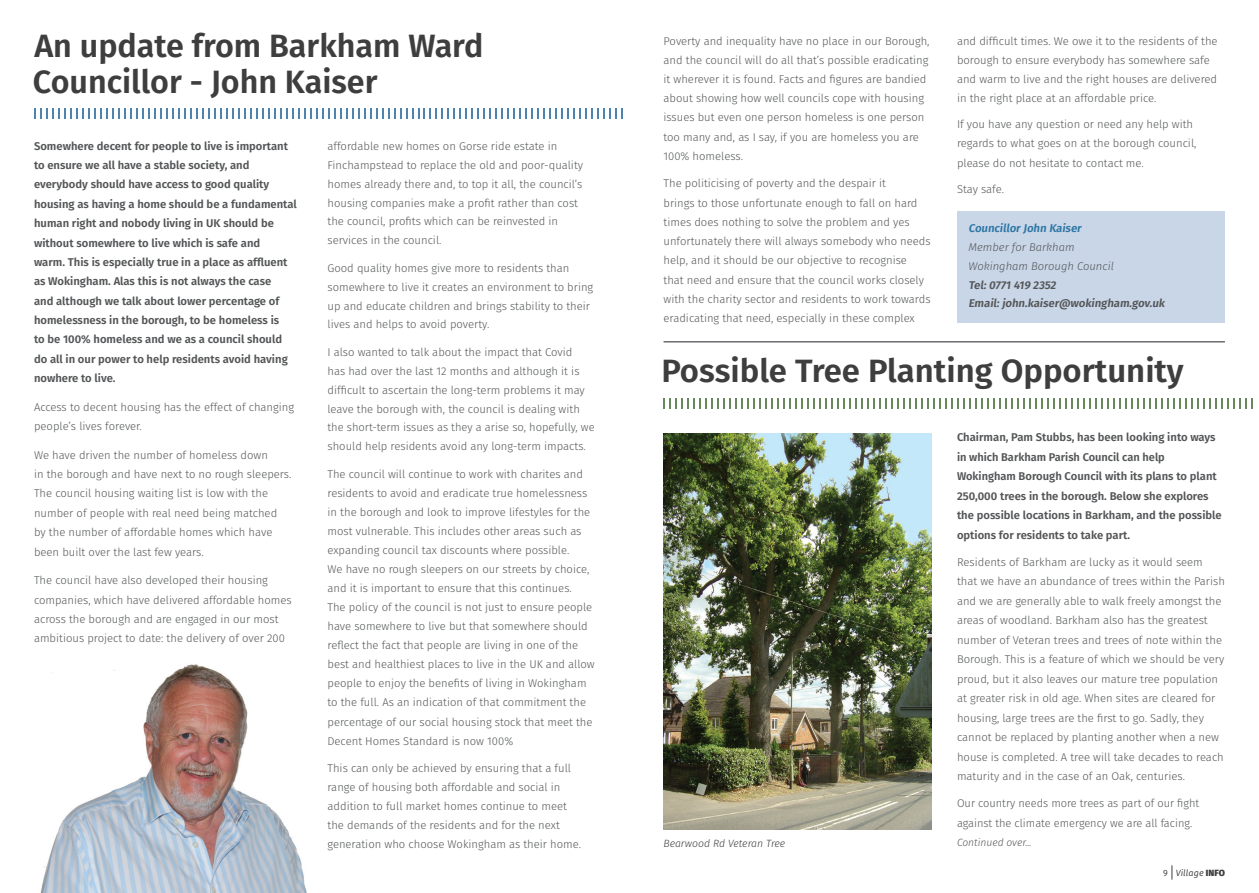
<style>
.page{position:relative;width:1259px;height:893px;background:#fff}
.page>*{position:absolute;margin:0;border:0;box-sizing:border-box;transform-origin:0 0}
.t1{font:600 32.25px/36px "Fira Sans";color:#3e3e3f}
.t2{font:300 11.25px/19px "Fira Sans";color:#545557}
.t3{font:600 11.25px/19.4px "Fira Sans";color:#545557}
.t4{font:italic 300 11.25px/18.8px "Fira Sans";color:#545557}
.t5{font:600 11.25px "Fira Sans";color:#2d76a5}
.t6{font:italic 300 10.5px "Fira Sans";color:#3e3e3f}
.t7{font:italic 300 10.5px "Fira Sans";color:#545557}
.t8{font:italic 9px "Fira Sans";letter-spacing:.01em;color:#3e3e3f}
.s1{font-style:normal}
.s2{font-weight:800;font-style:normal}
</style>
<div class="page">
<svg style="left:1171px;top:865px;width:1px;height:15px"></svg>
<svg style="left:40px;top:664px;width:267px;height:229px"></svg>
<svg style="left:34px;top:108px;width:589px;height:11px"></svg>
<div style="left:957px;top:212px;width:268px;height:111px;background:#c8d6e7"></div>
<svg style="left:663px;top:399px;width:589px;height:10px"></svg>
<hr style="left:663px;top:341px;width:562px;height:2px;background:#6c6d70">
<img style="left:663px;top:434px;width:268px;height:395px">
<h1 class="t1" style="left:33px;top:26px;width:452px">An update from Barkham Ward<br>Councillor - John Kaiser</h1>
<p class="t3" style="left:34px;top:136px;width:264px">Somewhere decent for people to live is important to ensure we all have a stable society, and everybody should have access to good quality housing as having a home should be a fundamental human right and nobody living in UK should be without somewhere to live which is safe and<br>warm. This is especially true in a place as affluent as Wokingham. Alas this is not always the case<br>and although we talk about lower percentage of homelessness in the borough, to be homeless is<br>to be 100% homeless and we as a council should do all in our power to help residents avoid having nowhere to live.</p>
<p class="t2" style="left:34px;top:397px;width:262px">Access to decent housing has the effect of changing people’s lives forever.</p>
<p class="t2" style="left:34px;top:445px;width:259px">We have driven the number of homeless down<br>in the borough and have next to no rough sleepers.<br>The council housing waiting list is low with the number of people with real need being matched by the number of affordable homes which have been built over the last few years.</p>
<p class="t2" style="left:34px;top:571px;width:259px">The council have also developed their housing companies, which have delivered affordable homes across the borough and are engaged in our most ambitious project to date: the delivery of over 200</p>
<p class="t2" style="left:327px;top:136px;width:257px">affordable new homes on Gorse ride estate in Finchampstead to replace the old and poor-quality homes already there and, to top it all, the council’s housing companies make a profit rather than cost the council, profits which can be reinvested in services in the council.</p>
<p class="t2" style="left:327px;top:258px;width:267px">Good quality homes give more to residents than somewhere to live it creates an environment to bring up and educate children and brings stability to their lives and helps to avoid poverty.</p>
<p class="t2" style="left:327px;top:342px;width:269px">I also wanted to talk about the impact that Covid<br>has had over the last 12 months and although it is difficult to ascertain the long-term problems it may leave the borough with, the council is dealing with the short-term issues as they a arise so, hopefully, we should help residents avoid any long-term impacts.</p>
<p class="t2" style="left:327px;top:464px;width:269px">The council will continue to work with charites and residents to avoid and eradicate true homelessness in the borough and look to improve lifestyles for the most vulnerable. This includes other areas such as expanding council tax discounts where possible.<br>We have no rough sleepers on our streets by choice, and it is important to ensure that this continues.<br>The policy of the council is not just to ensure people have somewhere to live but that somewhere should reflect the fact that people are living in one of the best and healthiest places to live in the UK and allow people to enjoy the benefits of living in Wokingham to the full. As an indication of that commitment the percentage of our social housing stock that meet the Decent Homes Standard is now 100%</p>
<p class="t2" style="left:327px;top:758px;width:255px">This can only be achieved by ensuring that a full range of housing both affordable and social in addition to full market homes continue to meet the demands of the residents and for the next generation who choose Wokingham as their home.</p>
<p class="t2" style="left:663px;top:31px;width:268px">Poverty and inequality have no place in our Borough, and the council will do all that’s possible eradicating it wherever it is found. Facts and figures are bandied about showing how well councils cope with housing issues but even one person homeless is one person too many and, as I say, if you are homeless you are 100% homeless.</p>
<p class="t2" style="left:663px;top:174px;width:269px">The politicising of poverty and the despair it<br>brings to those unfortunate enough to fall on hard times does nothing to solve the problem and yes unfortunately there will always somebody who needs help, and it should be our objective to recognise<br>that need and ensure that the council works closely with the charity sector and residents to work towards eradicating that need, especially in these complex</p>
<p class="t2" style="left:957px;top:31px;width:262px">and difficult times. We owe it to the residents of the borough to ensure everybody has somewhere safe and warm to live and the right houses are delivered in the right place at an affordable price.</p>
<p class="t2" style="left:957px;top:115px;width:241px">If you have any question or need any help with regards to what goes on at the borough council, please do not hesitate to contact me.</p>
<p class="t2" style="left:957px;top:180px;width:48px">Stay safe.</p>
<p class="t5" style="left:968px;top:219px;width:117px">CouncillorJohn Kaiser</p>
<p class="t4" style="left:968px;top:238px;width:147px">Member for Barkham<br>Wokingham Borough Council</p>
<p class="t3" style="left:968px;top:275px;width:200px;line-height:18.8px">Tel:0771 419 2352<br>Email:john.kaiser@wokingham.gov.uk</p>
<h1 class="t1" style="left:661px;top:351px;width:524px">Possible Tree Planting Opportunity</h1>
<p class="t6" style="left:663px;top:836px;width:123px">Bearwood Rd Veteran Tree</p>
<p class="t3" style="left:957px;top:427px;width:266px">Chairman, Pam Stubbs, has been looking into ways in which Barkham Parish Council can help Wokingham Borough Council with its plans to plant 250,000 trees in the borough. Below she explores the possible locations in Barkham, and the possible options for residents to take part.</p>
<p class="t2" style="left:957px;top:552px;width:269px;line-height:19.5px">Residents of Barkham are lucky as it would seem that we have an abundance of trees within the Parish and we are generally able to walk freely amongst the areas of woodland. Barkham also has the greatest number of Veteran trees and trees of note within the Borough. This is a feature of which we should be very proud, but it also leaves our mature tree population at greater risk in old age. When sites are cleared for housing, large trees are the first to go. Sadly, they cannot be replaced by planting another when a new house is completed. A tree will take decades to reach maturity and in the case of an Oak, centuries.</p>
<p class="t2" style="left:957px;top:794px;width:244px;line-height:19.5px">Our country needs more trees as part of our fight against the climate emergency we are all facing.</p>
<p class="t7" style="left:957px;top:835px;width:76px">Continued over...</p>
<p class="t8" style="left:1163px;top:866px;width:63px"><span class="s1">9</span> Village <span class="s2">INFO</span></p>
</div>
